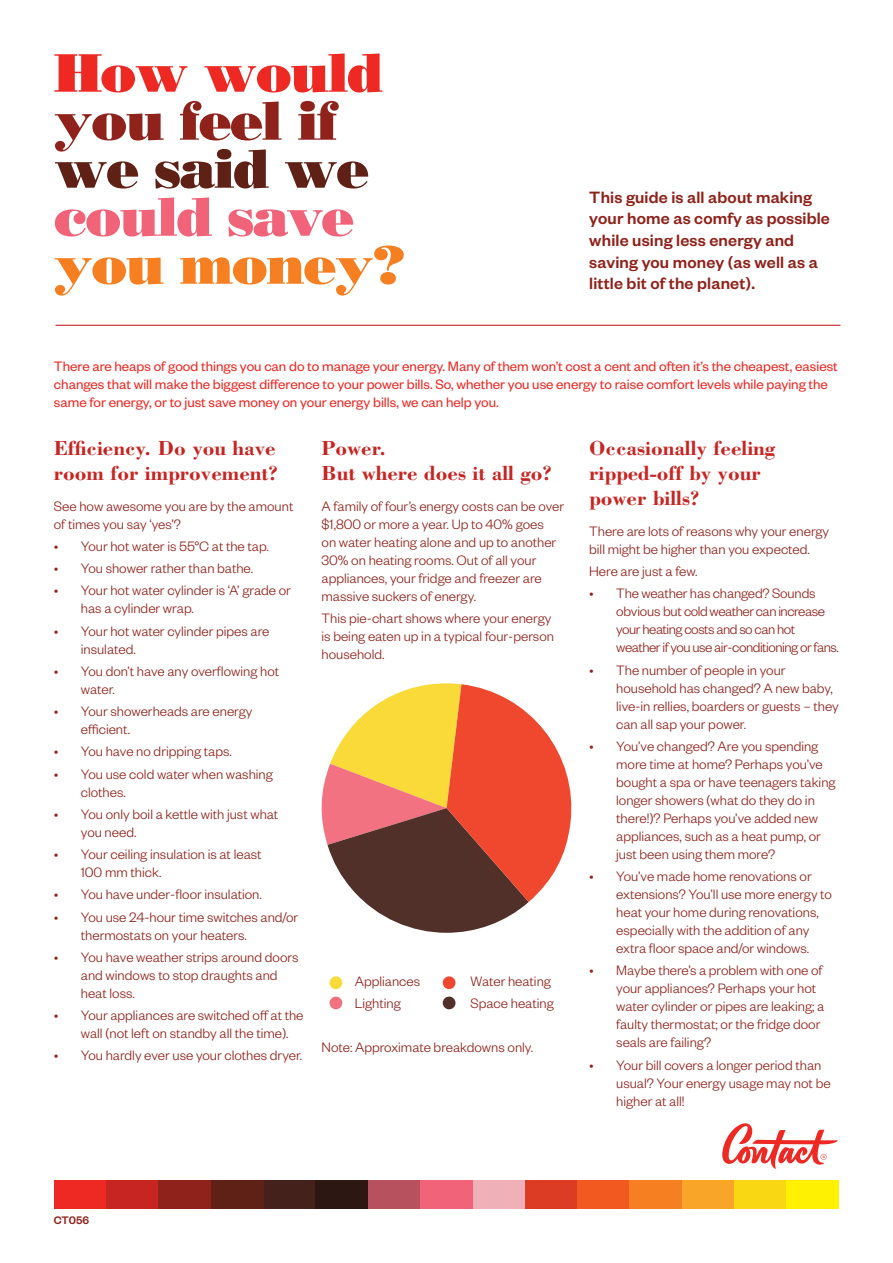
<style>
.page{position:relative;width:893px;height:1263px;background:#fff}
.page>*{position:absolute;margin:0;border:0;box-sizing:border-box;transform-origin:0 0}
.Heading{font:54px/48px "Bodoni Std Poster";letter-spacing:-.03em;color:#8f221b}
.Tip_Bold_copy{font:700 21px/25.2px "Bodoni Std";color:#c62522}
.sub_head{font:500 18px/21.6px "Founders Grotesk";letter-spacing:.01em;color:#8f221b}
.Paragraph_Style_2{font:300 15px/18px "Founders Grotesk";color:#8f221b}
.Paragraph_Style_2-2{font:15px/18px "Founders Grotesk";color:#ee2823}
.Paragraph_Style_2-3{font:300 15px/18px "Founders Grotesk";letter-spacing:-.03em;color:#8f221b}
.Tip_Bold{font:500 12px "Founders Grotesk";color:#8f221b}
.s1{color:#ee2823}
.s2{color:#5f2116}
.s3{color:#f06378}
.s4{color:#f57f21}
</style>
<div class="page">
<div style="left:54px;top:1180px;width:52px;height:29px;background:#ee2823"></div>
<div style="left:263px;top:1180px;width:53px;height:29px;background:#44211a"></div>
<div style="left:473px;top:1180px;width:52px;height:29px;background:#f0b0b8"></div>
<div style="left:682px;top:1180px;width:52px;height:29px;background:#f9a628"></div>
<div style="left:106px;top:1180px;width:53px;height:29px;background:#c62522"></div>
<div style="left:316px;top:1180px;width:52px;height:29px;background:#2c1713"></div>
<div style="left:525px;top:1180px;width:52px;height:29px;background:#dc3c24"></div>
<div style="left:734px;top:1180px;width:53px;height:29px;background:#fad713"></div>
<div style="left:159px;top:1180px;width:52px;height:29px;background:#8f221b"></div>
<div style="left:368px;top:1180px;width:52px;height:29px;background:#b8515e"></div>
<div style="left:577px;top:1180px;width:53px;height:29px;background:#f15921"></div>
<div style="left:787px;top:1180px;width:52px;height:29px;background:#fff101"></div>
<div style="left:211px;top:1180px;width:52px;height:29px;background:#5f2116"></div>
<div style="left:420px;top:1180px;width:53px;height:29px;background:#f06378"></div>
<div style="left:630px;top:1180px;width:52px;height:29px;background:#f57f21"></div>
<svg style="left:722px;top:1123px;width:116px;height:46px"></svg>
<hr style="left:56px;top:325px;width:784px;height:1px;background:#c62522">
<svg style="left:321px;top:683px;width:251px;height:250px"></svg>
<div style="left:330px;top:976px;width:12px;height:13px;background:#fada39;border-radius:50%"></div>
<div style="left:443px;top:976px;width:12px;height:13px;background:#ef482f;border-radius:50%"></div>
<div style="left:330px;top:996px;width:12px;height:13px;background:#f27282;border-radius:50%"></div>
<div style="left:443px;top:996px;width:12px;height:13px;background:#503029;border-radius:50%"></div>
<p class="Heading" style="left:54px;top:48px;width:353px"><span class="s1">How would </span>you feel if <span class="s2">we said we </span><span class="s3">could save </span><span class="s4">you money?</span></p>
<p class="sub_head" style="left:589px;top:185px;width:242px">This guide is all about making your home as comfy as possible while using less energy and saving you money (as well as a little bit of the planet).</p>
<p class="Paragraph_Style_2-2" style="left:54px;top:356px;width:785px">There are heaps of good things you can do to manage your energy. Many of them won’t cost a cent and often it’s the cheapest, easiest changes that will make the biggest difference to your power bills. So, whether you use energy to raise comfort levels while paying the same for energy, or to just save money on your energy bills, we can help you.</p>
<p class="Tip_Bold_copy" style="left:54px;top:435px;width:225px">Efficiency. Do you have room for improvement?</p>
<p class="Paragraph_Style_2" style="left:54px;top:496px;width:241px">See how awesome you are by the amount of times you say ‘yes’?</p>
<p class="Paragraph_Style_2" style="left:54px;top:536px;width:217px">• Your hot water is 55°C at the tap.</p>
<p class="Paragraph_Style_2" style="left:54px;top:558px;width:201px">• You shower rather than bathe.</p>
<p class="Paragraph_Style_2" style="left:81px;top:581px;width:212px;text-indent:-27px">• Your hot water cylinder is ‘A’ grade or has a cylinder wrap.</p>
<p class="Paragraph_Style_2" style="left:81px;top:621px;width:190px;text-indent:-27px">• Your hot water cylinder pipes are insulated.</p>
<p class="Paragraph_Style_2" style="left:81px;top:661px;width:200px;text-indent:-27px">• You don’t have any overflowing hot water.</p>
<p class="Paragraph_Style_2" style="left:81px;top:701px;width:173px;text-indent:-27px">• Your showerheads are energy efficient.</p>
<p class="Paragraph_Style_2" style="left:54px;top:742px;width:179px">• You have no dripping taps.</p>
<p class="Paragraph_Style_2" style="left:81px;top:764px;width:193px;text-indent:-27px">• You use cold water when washing clothes.</p>
<p class="Paragraph_Style_2" style="left:81px;top:804px;width:199px;text-indent:-27px">• You only boil a kettle with just what you need.</p>
<p class="Paragraph_Style_2" style="left:81px;top:844px;width:182px;text-indent:-27px">• Your ceiling insulation is at least<br>100 mm thick.</p>
<p class="Paragraph_Style_2" style="left:54px;top:885px;width:210px">• You have under-floor insulation.</p>
<p class="Paragraph_Style_2" style="left:81px;top:907px;width:219px;text-indent:-27px">• You use 24-hour time switches and/or thermostats on your heaters.</p>
<p class="Paragraph_Style_2" style="left:81px;top:947px;width:219px;text-indent:-27px">• You have weather strips around doors and windows to stop draughts and heat loss.</p>
<p class="Paragraph_Style_2" style="left:81px;top:1005px;width:224px;text-indent:-27px">• Your appliances are switched off at the wall (not left on standby all the time).</p>
<p class="Paragraph_Style_2" style="left:54px;top:1046px;width:250px">• You hardly ever use your clothes dryer.</p>
<p class="Tip_Bold_copy" style="left:589px;top:435px;width:188px">Occasionally feeling ripped-off by your power bills?</p>
<p class="Paragraph_Style_2" style="left:589px;top:521px;width:241px">There are lots of reasons why your energy bill might be higher than you expected.</p>
<p class="Paragraph_Style_2" style="left:589px;top:561px;width:110px">Here are just a few.</p>
<p class="Paragraph_Style_2-3" style="left:616px;top:584px;width:224px;text-indent:-27px">• The weather has changed? Sounds obvious but cold weather can increase your heating costs and so can hot weather if you use air-conditioning or fans.</p>
<p class="Paragraph_Style_2" style="left:616px;top:660px;width:224px;text-indent:-27px">• The number of people in your household has changed? A new baby, live-in rellies, boarders or guests – they can all sap your power.</p>
<p class="Paragraph_Style_2" style="left:616px;top:736px;width:221px;text-indent:-27px">• You’ve changed? Are you spending more time at home? Perhaps you’ve bought a spa or have teenagers taking longer showers (what do they do in there!)? Perhaps you’ve added new appliances, such as a heat pump, or just been using them more?</p>
<p class="Paragraph_Style_2" style="left:616px;top:866px;width:217px;text-indent:-27px">• You’ve made home renovations or extensions? You’ll use more energy to heat your home during renovations, especially with the addition of any extra floor space and/or windows.</p>
<p class="Paragraph_Style_2" style="left:616px;top:961px;width:210px;text-indent:-27px">• Maybe there’s a problem with one of your appliances? Perhaps your hot water cylinder or pipes are leaking; a faulty thermostat; or the fridge door seals are failing?</p>
<p class="Paragraph_Style_2" style="left:616px;top:1055px;width:216px;text-indent:-27px">• Your bill covers a longer period than usual? Your energy usage may not be higher at all!</p>
<p class="Tip_Bold_copy" style="left:322px;top:435px;width:232px">Power.<br>But where does it all go?</p>
<p class="Paragraph_Style_2" style="left:322px;top:496px;width:244px">A family of four’s energy costs can be over $1,800 or more a year. Up to 40% goes<br>on water heating alone and up to another 30% on heating rooms. Out of all your appliances, your fridge and freezer are massive suckers of energy.</p>
<p class="Paragraph_Style_2" style="left:322px;top:608px;width:234px">This pie-chart shows where your energy is being eaten up in a typical four-person household.</p>
<p class="Paragraph_Style_2" style="left:355px;top:972px;width:67px">Appliances</p>
<p class="Paragraph_Style_2" style="left:471px;top:972px;width:82px">Water heating</p>
<p class="Paragraph_Style_2" style="left:355px;top:993px;width:48px">Lighting</p>
<p class="Paragraph_Style_2" style="left:471px;top:993px;width:85px">Space heating</p>
<p class="Paragraph_Style_2" style="left:322px;top:1038px;width:213px">Note: Approximate breakdowns only.</p>
<p class="Tip_Bold" style="left:54px;top:1212px;width:37px">CT056</p>
</div>
